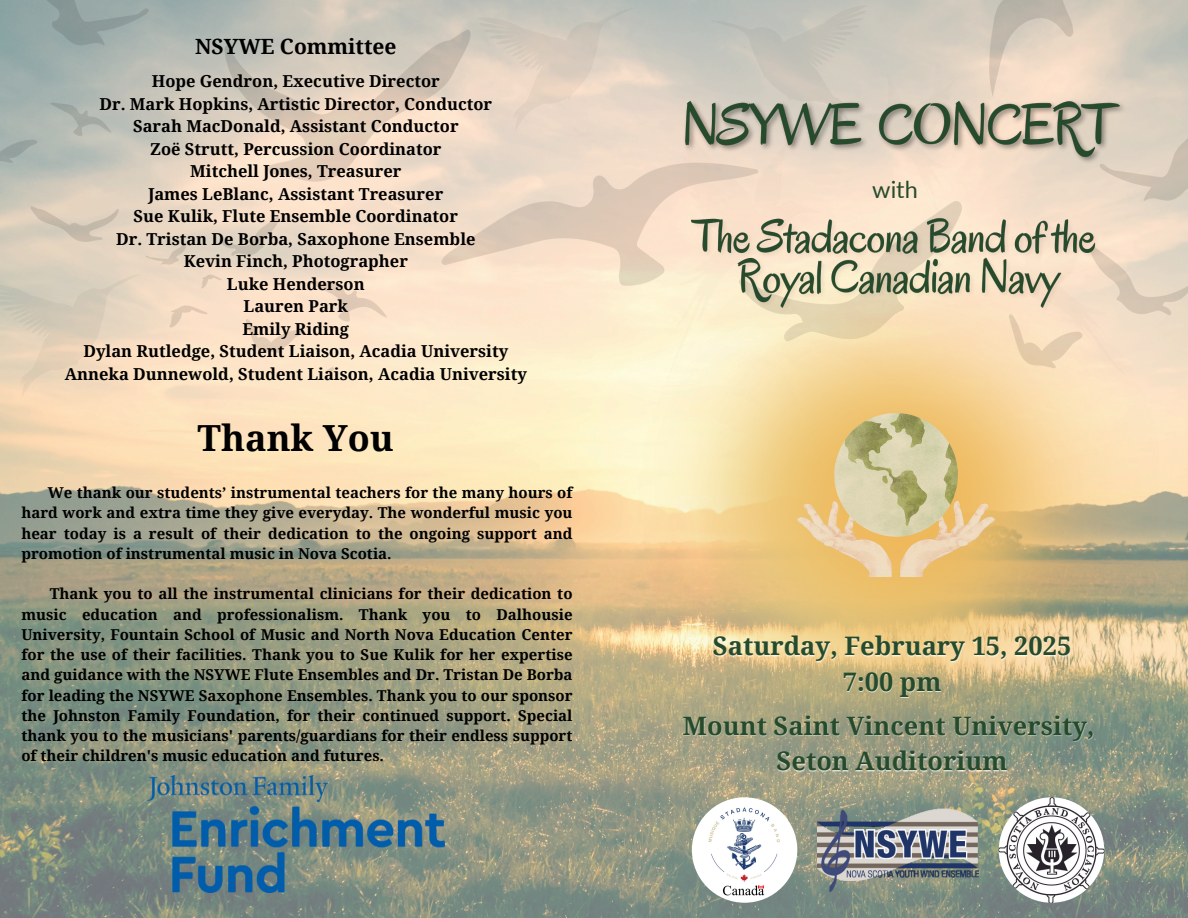
<style>
.page{position:relative;width:1188px;height:918px;background:#fff}
.page>*{position:absolute;margin:0;border:0;box-sizing:border-box;transform-origin:0 0}
.t1{font:700 36px "Noto Serif";color:#000}
.t2{font:700 25.5px "Noto Serif";color:#264b2c}
.t3{font:23.55px "Lato";color:#264b2c}
.t4{font:700 21px "Noto Serif";color:#000}
.t5{font:700 16.5px "Noto Serif";color:#000}
.t6{font:700 15px/20.2px "Noto Serif";color:#000;text-align:justify}
</style>
<div class="page">
<img style="left:0;top:370px;width:1188px;height:548px">
<img style="left:818px;top:808px;width:160px;height:84px">
<img style="left:147px;top:776px;width:297px;height:117px">
<img style="left:0;top:0;width:1188px;height:370px">
<svg style="left:0;top:270px;width:151px;height:130px;background:#e4d2bb"></svg>
<svg style="left:1106px;top:216px;width:24px;height:20px"></svg>
<svg style="left:476px;top:4px;width:169px;height:130px;background:#dccfc1"></svg>
<svg style="left:666px;top:4px;width:292px;height:232px;background:#d7cdc0"></svg>
<img style="left:638px;top:236px;width:520px;height:526px">
<img style="left:797px;top:413px;width:197px;height:163px">
<img style="left:679px;top:88px;width:452px;height:80px">
<img style="left:682px;top:206px;width:424px;height:113px">
<img style="left:692px;top:797px;width:105px;height:106px;border-radius:50%">
<img style="left:999px;top:797px;width:105px;height:106px;border-radius:50%">
<p class="t4" style="left:195px;top:32px;width:203px">NSYWE Committee</p>
<p class="t5" style="left:152px;top:70px;width:289px">Hope Gendron, Executive Director</p>
<h6 class="t5" style="left:99px;top:92px;width:394px">Dr. Mark Hopkins, Artistic Director, Conductor</h6>
<p class="t5" style="left:133px;top:115px;width:327px">Sarah MacDonald, Assistant Conductor</p>
<p class="t5" style="left:150px;top:137px;width:293px">Zoë Strutt, Percussion Coordinator</p>
<p class="t5" style="left:190px;top:160px;width:213px">Mitchell Jones, Treasurer</p>
<p class="t5" style="left:148px;top:182px;width:296px">James LeBlanc, Assistant Treasurer</p>
<p class="t5" style="left:134px;top:205px;width:326px">Sue Kulik, Flute Ensemble Coordinator</p>
<p class="t5" style="left:116px;top:227px;width:361px">Dr. Tristan De Borba, Saxophone Ensemble</p>
<p class="t5" style="left:184px;top:250px;width:226px">Kevin Finch, Photographer</p>
<p class="t5" style="left:227px;top:272px;width:139px">Luke Henderson</p>
<p class="t5" style="left:244px;top:295px;width:106px">Lauren Park</p>
<p class="t5" style="left:243px;top:317px;width:108px">Emily Riding</p>
<p class="t5" style="left:83px;top:340px;width:426px">Dylan Rutledge, Student Liaison, Acadia University</p>
<p class="t5" style="left:65px;top:362px;width:464px">Anneka Dunnewold, Student Liaison, Acadia University</p>
<p class="t1" style="left:198px;top:413px;width:198px">Thank You</p>
<p class="t6" style="left:21px;top:482px;width:553px;text-indent:26px">We thank our students’ instrumental teachers for the many hours of hard work and extra time they give everyday. The wonderful music you hear today is a result of their dedication to the ongoing support and promotion of instrumental music in Nova Scotia.</p>
<p class="t6" style="left:21px;top:583px;width:553px;text-indent:28px">Thank you to all the instrumental clinicians for their dedication to music education and professionalism. Thank you to Dalhousie University, Fountain School of Music and North Nova Education Center for the use of their facilities. Thank you to Sue Kulik for her expertise and guidance with the NSYWE Flute Ensembles and Dr. Tristan De Borba for leading the NSYWE Saxophone Ensembles. Thank you to our sponsor the Johnston Family Foundation, for their continued support. Special thank you to the musicians' parents/guardians for their endless support of their children's music education and futures.</p>
<h3 class="t3" style="left:872px;top:175px;width:47px">with</h3>
<p class="t2" style="left:713px;top:628px;width:360px">Saturday, February 15, 2025</p>
<h5 class="t2" style="left:843px;top:664px;width:100px">7:00 pm</h5>
<p class="t2" style="left:683px;top:707px;width:413px">Mount Saint Vincent University,</p>
<p class="t2" style="left:777px;top:743px;width:233px">Seton Auditorium</p>
</div>
